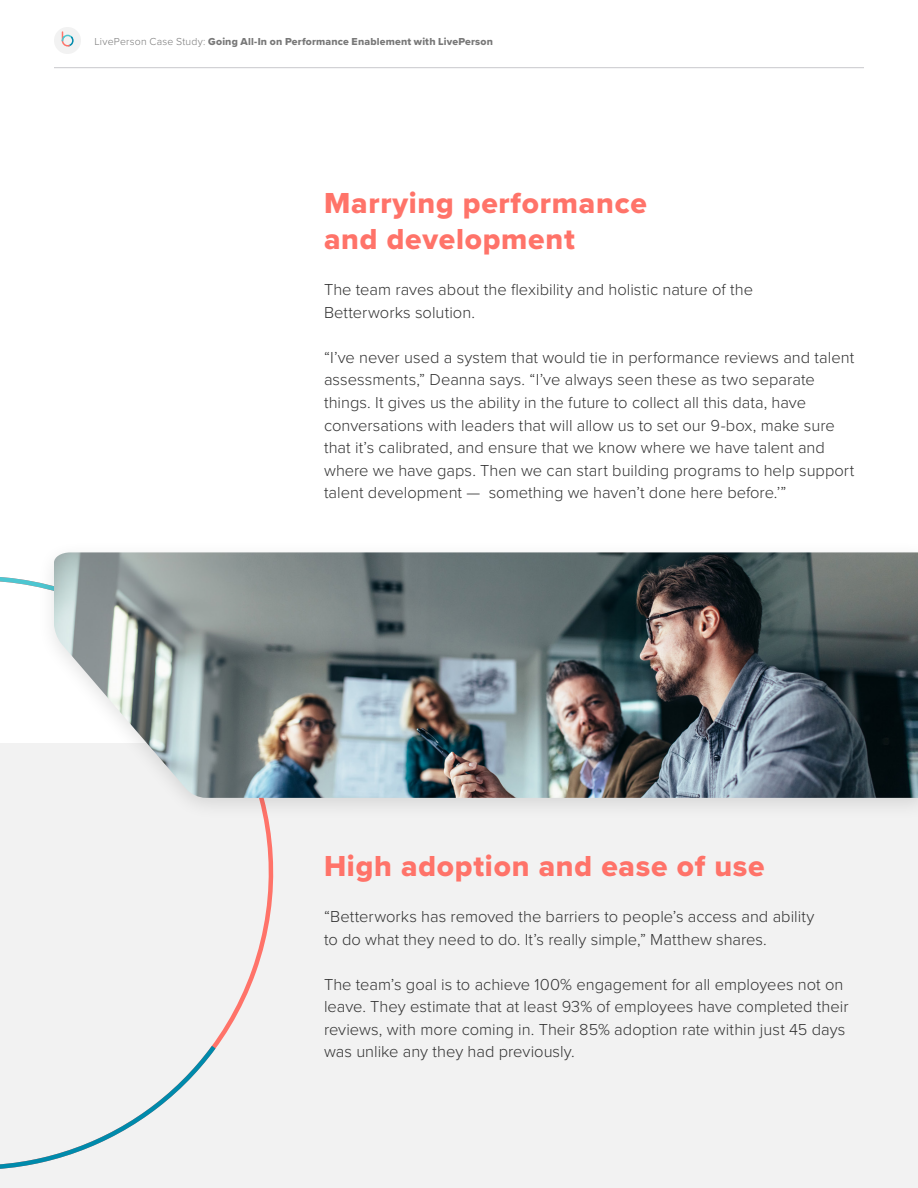
<style>
.page{position:relative;width:918px;height:1188px;background:#fff}
.page>*{position:absolute;margin:0;border:0;box-sizing:border-box;transform-origin:0 0}
.t1{font:30px/36px "Proxima Nova Extrabld";letter-spacing:.025em;color:#ff7369}
.t2{font:300 16.5px/22.5px "Proxima Nova";color:#333}
.t3{font:10.5px "Proxima Nova Extrabld";letter-spacing:.015em;color:#787878}
.s1{font-family:"Proxima Nova";font-weight:300}
</style>
<div class="page">
<div style="left:54px;top:27px;width:27px;height:27px;background:#f2f2f2;border-radius:50%"></div>
<svg style="left:62px;top:31px;width:12px;height:16px"></svg>
<hr style="left:54px;top:67px;width:810px;height:1px;background:#c8c8cc">
<div style="left:0;top:744px;width:918px;height:444px;background:#f2f2f2"></div>
<svg style="left:0;top:743px;width:274px;height:299px"></svg>
<svg style="left:0;top:577px;width:37px;height:10px"></svg>
<svg style="left:0;top:1041px;width:220px;height:128px"></svg>
<div style="left:37px;top:540px;width:881px;height:282px;background:#000;opacity:.12"></div>
<img style="left:54px;top:552px;width:864px;height:246px">
<p class="t3" style="left:94px;top:33px;width:400px"><span class="s1">LivePerson Case Study:</span> Going All-In on Performance Enablement with LivePerson</p>
<h1 class="t1" style="left:324px;top:184px;width:324px">Marrying performance and development</h1>
<p class="t2" style="left:324px;top:278px;width:431px">The team raves about the flexibility and holistic nature of the<br>Betterworks solution.</p>
<p class="t2" style="left:324px;top:345px;width:532px">“I’ve never used a system that would tie in performance reviews and talent assessments,” Deanna says. “I’ve always seen these as two separate things. It gives us the ability in the future to collect all this data, have conversations with leaders that will allow us to set our 9-box, make sure that it’s calibrated, and ensure that we know where we have talent and where we have gaps. Then we can start building programs to help support talent development — something we haven’t done here before.’”</p>
<h1 class="t1" style="left:324px;top:847px;width:442px">High adoption and ease of use</h1>
<p class="t2" style="left:324px;top:905px;width:492px">“Betterworks has removed the barriers to people’s access and ability to do what they need to do. It’s really simple,” Matthew shares.</p>
<p class="t2" style="left:324px;top:972px;width:526px">The team’s goal is to achieve 100% engagement for all employees not on leave. They estimate that at least 93% of employees have completed their reviews, with more coming in. Their 85% adoption rate within just 45 days was unlike any they had previously.</p>
</div>
